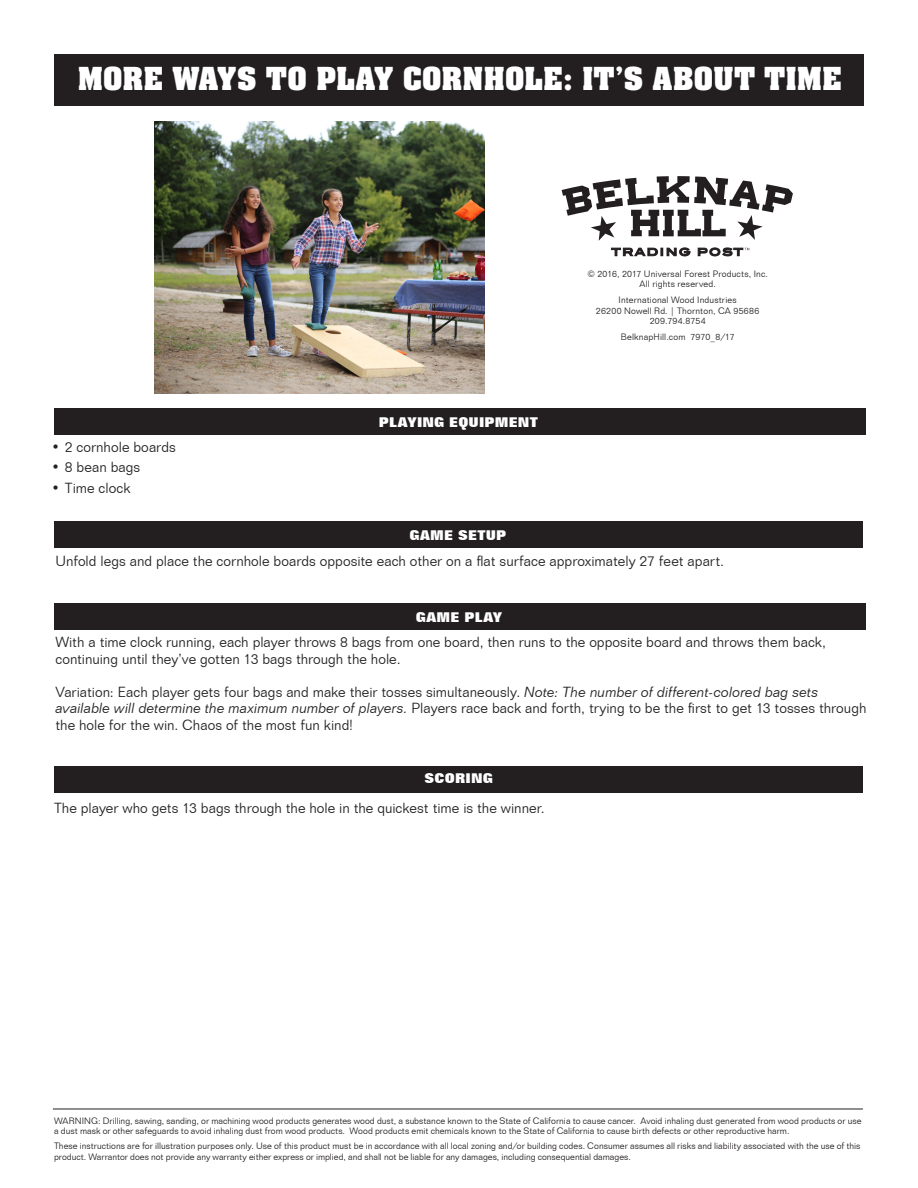
<style>
.page{position:relative;width:918px;height:1188px;background:#fff}
.page>*{position:absolute;margin:0;border:0;box-sizing:border-box;transform-origin:0 0}
.t1{font:700 27px "Aachen";letter-spacing:.01em;color:#fff}
.Heading_4{font:300 14.25px/16.5px "Folio BT";color:#222}
.Normal__Web{font:300 14.25px "Folio BT";color:#222}
.Heading_4-2{font:800 13.5px "Folio BT";letter-spacing:.01em;color:#fff}
.t2{font:300 9px/10.5px "Folio BT";letter-spacing:.005em;color:#231f20}
.s1{font-style:italic}
</style>
<div class="page">
<div style="left:54px;top:54px;width:810px;height:52px;background:#231f20"></div>
<div style="left:54px;top:408px;width:811px;height:27px;background:#231f20"></div>
<div style="left:54px;top:603px;width:811px;height:27px;background:#231f20"></div>
<svg style="left:611px;top:248px;width:79px;height:8px"></svg>
<svg style="left:698px;top:248px;width:51px;height:8px"></svg>
<svg style="left:562px;top:176px;width:231px;height:65px"></svg>
<div style="left:54px;top:521px;width:809px;height:27px;background:#231f20"></div>
<hr style="left:53px;top:1109px;width:810px;height:1px;background:#231f20">
<div style="left:54px;top:766px;width:809px;height:27px;background:#231f20"></div>
<img style="left:154px;top:121px;width:331px;height:272px">
<p class="t1" style="left:78px;top:59px;width:765px">MORE WAYS TO PLAY CORNHOLE: IT’S ABOUT TIME</p>
<p class="Heading_4" style="left:51px;top:439px;width:126px">• 2 cornhole boards</p>
<p class="Heading_4" style="left:51px;top:459px;width:90px">• 8 bean bags</p>
<p class="Heading_4" style="left:51px;top:479px;width:81px">• Time clock</p>
<p class="Heading_4-2" style="left:379px;top:414px;width:160px">PLAYING EQUIPMENT</p>
<p class="Heading_4-2" style="left:409px;top:527px;width:99px">GAME SETUP</p>
<p class="t2" style="left:587px;top:268px;width:182px;text-align:center">© 2016, 2017 Universal Forest Products, Inc.<br>All rights reserved.</p>
<p class="t2" style="left:596px;top:295px;width:165px;text-align:center">International Wood Industries<br>26200 Nowell Rd. | Thornton, CA 95686<br>209.794.8754</p>
<p class="t2" style="left:621px;top:332px;width:115px">BelknapHill.com 7970_8/17</p>
<p class="Heading_4" style="left:55px;top:552px;width:670px">Unfold legs and place the cornhole boards opposite each other on a flat surface approximately 27 feet apart.</p>
<p class="Heading_4-2" style="left:416px;top:609px;width:88px">GAME PLAY</p>
<p class="Heading_4" style="left:55px;top:634px;width:772px">With a time clock running, each player throws 8 bags from one board, then runs to the opposite board and throws them back, continuing until they’ve gotten 13 bags through the hole.</p>
<p class="Heading_4" style="left:55px;top:683px;width:813px">Variation: Each player gets four bags and make their tosses simultaneously. <span class="s1">Note: The number of different-colored bag sets available will determine the maximum number of players.</span> Players race back and forth, trying to be the first to get 13 tosses through the hole for the win. Chaos of the most fun kind!</p>
<p class="Heading_4-2" style="left:425px;top:770px;width:70px">SCORING</p>
<p class="Normal__Web" style="left:54px;top:799px;width:492px">The player who gets 13 bags through the hole in the quickest time is the winner.</p>
<p class="t2" style="left:54px;top:1115px;width:809px">WARNING: Drilling, sawing, sanding, or machining wood products generates wood dust, a substance known to the State of California to cause cancer. Avoid inhaling dust generated from wood products or use a dust mask or other safeguards to avoid inhaling dust from wood products. Wood products emit chemicals known to the State of California to cause birth defects or other reproductive harm.</p>
<p class="t2" style="left:54px;top:1141px;width:808px">These instructions are for illustration purposes only. Use of this product must be in accordance with all local zoning and/or building codes. Consumer assumes all risks and liability associated with the use of this product. Warrantor does not provide any warranty either express or implied, and shall not be liable for any damages, including consequential damages.</p>
</div>
